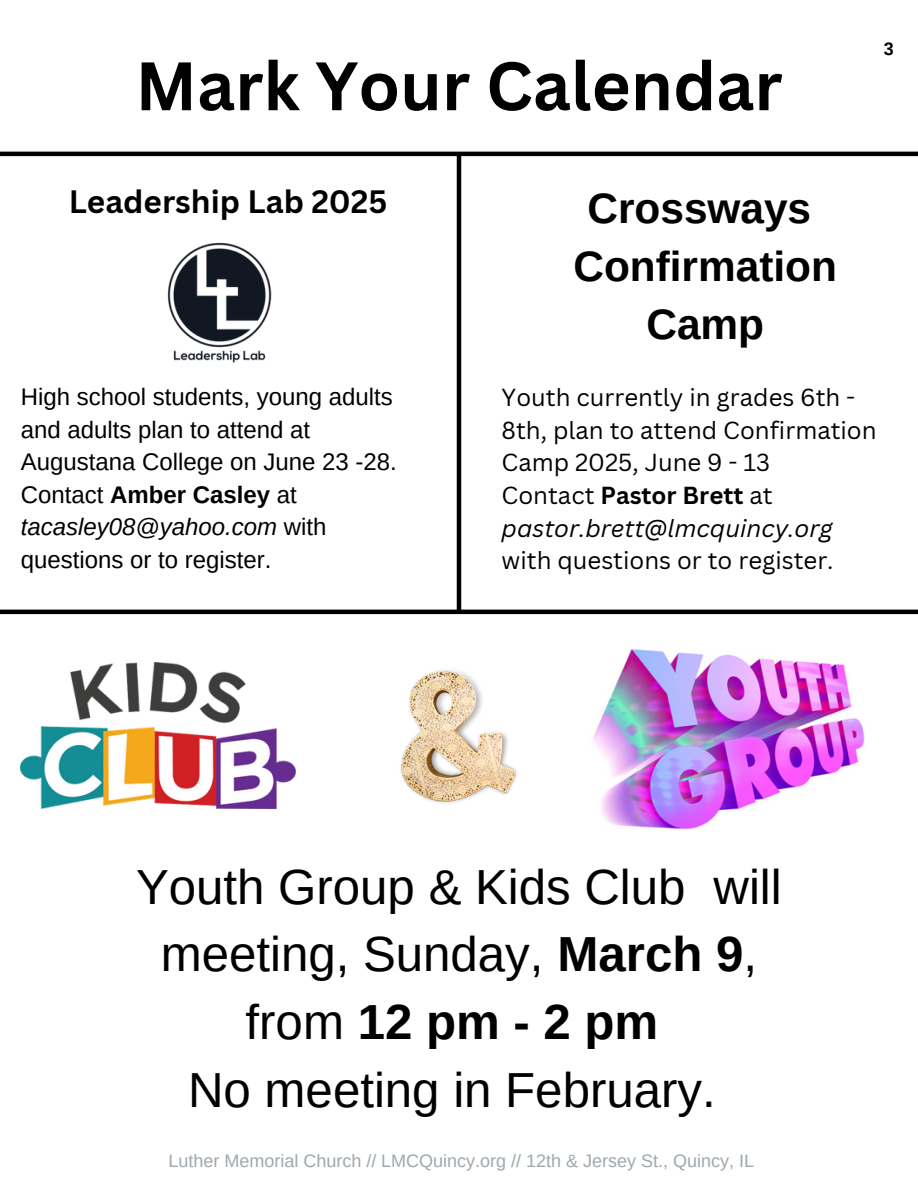
<style>
.page{position:relative;width:918px;height:1188px;background:#fff}
.page>*{position:absolute;margin:0;border:0;box-sizing:border-box;transform-origin:0 0}
.t1{font:700 66.9px "Canva Sans";color:#000}
.t2{font:49.2px/67.7px "Arimo";color:#000;text-align:center}
.t3{font:700 42.45px/58.3px "Arimo";color:#000;text-align:center}
.t4{font:700 31.5px "Canva Sans";color:#000}
.t5{font:24px/32.7px "Arimo";color:#000}
.t6{font:24px/32.7px "Canva Sans";color:#000}
.t7{font:18px "Arimo";color:#9fa8ae}
.t8{font:700 18px "Arimo";color:#000}
.s1{font-weight:700}
.s2{font-style:italic}
</style>
<div class="page">
<img style="left:167px;top:242px;width:105px;height:121px">
<img style="left:21px;top:663px;width:274px;height:146px">
<img style="left:593px;top:649px;width:272px;height:181px">
<img style="left:401px;top:670px;width:117px;height:133px">
<hr style="left:0;top:610px;width:918px;height:4px;background:#000">
<hr style="left:457px;top:154px;width:4px;height:458px;background:#000">
<hr style="left:0;top:152px;width:918px;height:4px;background:#000">
<h4 class="t1" style="left:135px;top:39px;width:649px">Mark Your Calendar</h4>
<p class="t8" style="left:884px;top:39px;width:11px">3</p>
<p class="t4" style="left:69px;top:179px;width:320px">Leadership Lab 2025</p>
<h3 class="t5" style="left:21px;top:380px;width:378px">High school students, young adults and adults plan to attend at<br>Augustana College on June 23 -28.<br>Contact <span class="s1">Amber Casley</span> at <span class="s2">tacasley08@yahoo.com</span> with questions or to register.</h3>
<p class="t3" style="left:573px;top:179px;width:265px">Crossways<br>Confirmation<br>Camp</p>
<h1 class="t6" style="left:502px;top:380px;width:377px">Youth currently in grades 6th -<br>8th, plan to attend Confirmation<br>Camp 2025, June 9 - 13<br>Contact <span class="s1">Pastor Brett</span> at <span class="s2">pastor.brett@lmcquincy.org </span>with questions or to register.</h1>
<h5 class="t2" style="left:136px;top:853px;width:647px">Youth Group &amp; Kids Club will meeting, Sunday, <span class="s1">March 9</span>, from <span class="s1">12 pm - 2 pm<br></span>No meeting in February.</h5>
<p class="t7" style="left:168px;top:1151px;width:587px">Luther Memorial Church // LMCQuincy.org // 12th &amp; Jersey St., Quincy, IL</p>
</div>
